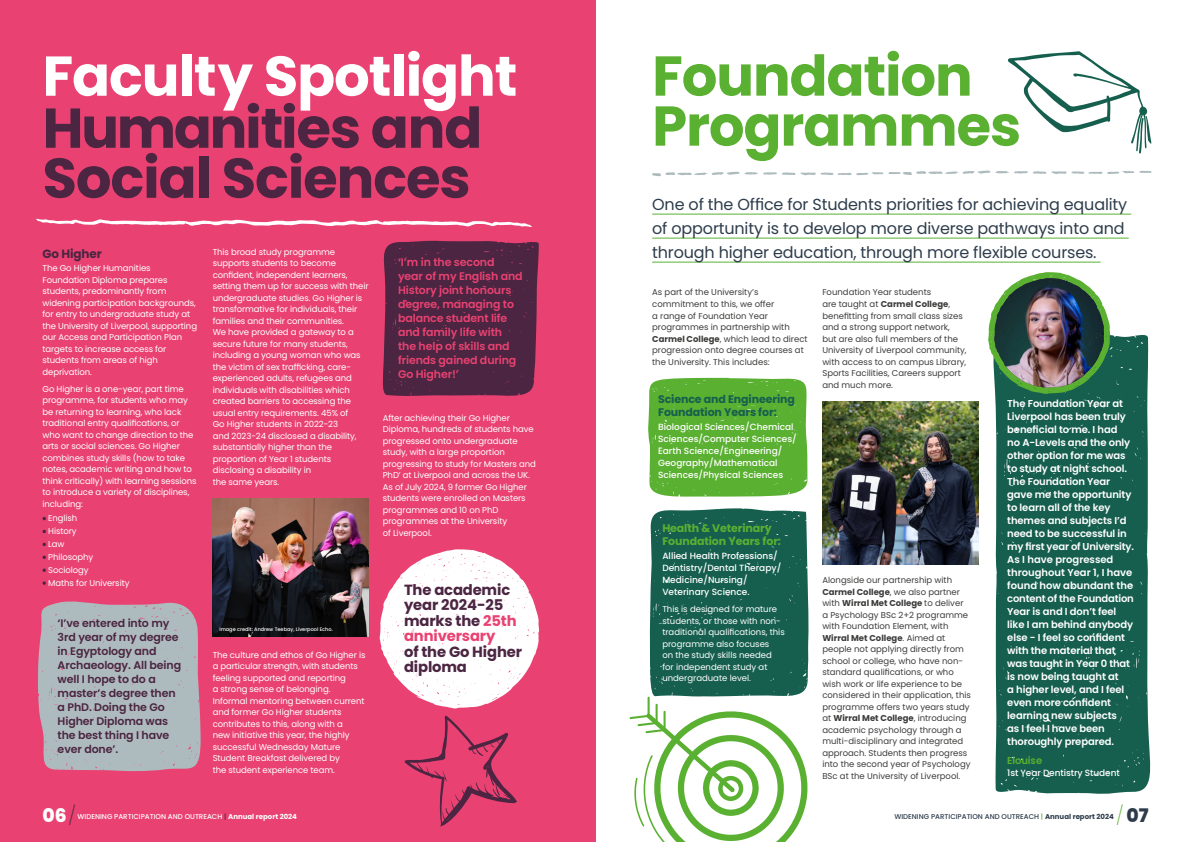
<style>
.page{position:relative;width:1191px;height:842px;background:#fff}
.page>*{position:absolute;margin:0;border:0;box-sizing:border-box;transform-origin:0 0}
.t1{font:700 56px/50px "Poppins";letter-spacing:-.02em;color:#4b2541}
.t2{font:700 56px/50px "Poppins";letter-spacing:-.02em;color:#5ab031}
.t3{font:700 56px "Poppins";letter-spacing:-.02em;color:#fff}
.t4{font:800 18.7px "Poppins";color:#2d3c4b}
.t5{font:800 18.7px "Poppins";color:#fff}
.t6{font:16px/24px "Poppins";letter-spacing:-.01em;color:#2d3c4b}
.t7{font:700 14.7px/15.4px "Poppins";letter-spacing:-.01em;color:#4b2541}
.t8{font:700 12px "Poppins";letter-spacing:-.01em;color:#4b2541}
.t9{font:600 11px/14px "Poppins";letter-spacing:-.01em;color:#4b2541}
.t10{font:600 11px/14px "Poppins";letter-spacing:-.01em;color:#e94272}
.t11{font:700 11px/13px "Poppins";letter-spacing:-.01em;color:#165f4f}
.t12{font:700 11px/13px "Poppins";letter-spacing:-.01em;color:#5ab031}
.t13{font:600 10px/13px "Poppins";letter-spacing:-.01em;color:#fff}
.t14{font:600 10px "Poppins";letter-spacing:-.01em;color:#5ab031}
.t15{font:500 9px/12px "Poppins";color:#fff}
.t16{font:8.5px/11.5px "Poppins";letter-spacing:-.01em;color:#fff}
.t17{font:8.5px/11.5px "Poppins";color:#3c3c3b}
.t18{font:500 7px "Poppins";color:#2d3c4b}
.t19{font:500 7px "Poppins";color:#fff}
.t20{font:500 5px "Poppins";color:#fff}
.s1{font-weight:200;color:#4b2541}
.s2{color:#4b2541}
.s3{font-weight:700}
.s4{color:#e94272}
.s5{color:#5ab031}
.s6{font-weight:200;color:#5ab031}
</style>
<div class="page">
<hr style="left:652px;top:214px;width:479px;height:1px;background:#5ab031">
<hr style="left:652px;top:238px;width:476px;height:1px;background:#5ab031">
<hr style="left:652px;top:262px;width:448px;height:1px;background:#5ab031">
<svg style="left:652px;top:171px;width:499px;height:5px"></svg>
<div style="left:0;top:0;width:595px;height:842px;background:#e94272"></div>
<svg style="left:36px;top:219px;width:496px;height:8px"></svg>
<svg style="left:43px;top:581px;width:3px;height:4px"></svg>
<svg style="left:380px;top:549px;width:159px;height:159px"></svg>
<svg style="left:38px;top:601px;width:163px;height:171px;background:#b1b2b8"></svg>
<svg style="left:382px;top:240px;width:157px;height:156px;background:#532643"></svg>
<div style="left:995px;top:333px;width:156px;height:461px;background:#165f4f"></div>
<img style="left:988px;top:272px;width:122px;height:122px">
<img style="left:995px;top:278px;width:53px;height:50px">
<img style="left:822px;top:401px;width:156px;height:163px">
<img style="left:213px;top:499px;width:156px;height:138px">
<div style="left:648px;top:378px;width:160px;height:119px;background:#5ab031"></div>
<div style="left:649px;top:508px;width:160px;height:189px;background:#165f4f"></div>
<svg style="left:1008px;top:51px;width:143px;height:103px"></svg>
<svg style="left:404px;top:715px;width:113px;height:111px"></svg>
<hr style="left:647px;top:697px;width:2px;height:20px;background:#5ab031">
<hr style="left:655px;top:704px;width:2px;height:20px;background:#5ab031">
<svg style="left:629px;top:710px;width:179px;height:132px"></svg>
<h1 class="t3" style="left:43px;top:44px;width:476px">Faculty Spotlight</h1>
<h1 class="t1" style="left:43px;top:103px;width:441px">Humanities and<br>Social Sciences</h1>
<h3 class="t8" style="left:43px;top:247px;width:61px">Go Higher</h3>
<p class="t16" style="left:43px;top:263px;width:156px">The Go Higher Humanities<br>Foundation Diploma prepares students, predominantly from widening participation backgrounds, for entry to undergraduate study at the University of Liverpool, supporting our Access and Participation Plan targets to increase access for students from areas of high deprivation.</p>
<p class="t16" style="left:43px;top:383px;width:156px">Go Higher is a one-year, part time programme, for students who may be returning to learning, who lack traditional entry qualifications, or who want to change direction to the arts or social sciences. Go Higher combines study skills (how to take notes, academic writing and how to think critically) with learning sessions to introduce a variety of disciplines, including:</p>
<p class="t16" style="left:48px;top:512px;width:83px;line-height:12.9px">English<br>History<br>Law<br>Philosophy<br>Sociology<br>Maths for University</p>
<p class="t9" style="left:58px;top:616px;width:125px">‘I’ve entered into my<br>3rd year of my degree in Egyptology and<br>Archaeology. All being well I hope to do a master’s degree then a PhD. Doing the Go<br>Higher Diploma was the best thing I have ever done’.</p>
<p class="t16" style="left:213px;top:246px;width:157px">This broad study programme supports students to become confident, independent learners, setting them up for success with their undergraduate studies. Go Higher is transformative for individuals, their families and their communities.<br>We have provided a gateway to a secure future for many students, including a young woman who was the victim of sex trafficking, care&shy;experienced adults, refugees and individuals with disabilities which created barriers to accessing the usual entry requirements. 45% of<br>Go Higher students in 2022-23<br>and 2023-24 disclosed a disability, substantially higher than the proportion of Year 1 students disclosing a disability in<br>the same years.</p>
<p class="t20" style="left:219px;top:626px;width:115px">Image credit: Andrew Teebay, Liverpool Echo.</p>
<p class="t16" style="left:213px;top:649px;width:154px">The culture and ethos of Go Higher is a particular strength, with students feeling supported and reporting<br>a strong sense of belonging.<br>Informal mentoring between current and former Go Higher students contributes to this, along with a<br>new initiative this year, the highly successful Wednesday Mature<br>Student Breakfast delivered by<br>the student experience team.</p>
<h2 class="t5" style="left:43px;top:804px;width:35px">06 <span class="s1">/</span></h2>
<p class="t19" style="left:78px;top:813px;width:221px">WIDENING PARTICIPATION AND OUTREACH <span class="s2">|</span> <span class="s3">Annual report 2024</span></p>
<p class="t10" style="left:398px;top:255px;width:126px">‘I’m in the second<br>year of my English and<br>History joint honours degree, managing to balance student life and family life with the help of skills and friends gained during<br>Go Higher!’</p>
<p class="t16" style="left:383px;top:412px;width:154px">After achieving their Go Higher<br>Diploma, hundreds of students have progressed onto undergraduate study, with a large proportion progressing to study for Masters and<br>PhD’ at Liverpool and across the UK.<br>As of July 2024, 9 former Go Higher students were enrolled on Masters programmes and 10 on PhD programmes at the University<br>of Liverpool.</p>
<h3 class="t7" style="left:404px;top:582px;width:114px">The academic year 2024-25 marks the <span class="s4">25th anniversary</span></h3>
<h3 class="t7" style="left:404px;top:644px;width:119px">of the Go Higher diploma</h3>
<h1 class="t2" style="left:652px;top:51px;width:370px">Foundation<br>Programmes</h1>
<h3 class="t6" style="left:652px;top:193px;width:476px">One of the Office for Students priorities for achieving equality of opportunity is to develop more diverse pathways into and through higher education, through more flexible courses.</h3>
<p class="t17" style="left:652px;top:287px;width:157px">As part of the University’s commitment to this, we offer<br>a range of Foundation Year programmes in partnership with<br><span class="s3">Carmel College</span>, which lead to direct progression onto degree courses at the University. This includes:</p>
<p class="t17" style="left:822px;top:287px;width:146px">Foundation Year students<br>are taught at <span class="s3">Carmel College</span>, benefitting from small class sizes and a strong support network,<br>but are also full members of the<br>University of Liverpool community, with access to on campus Library,<br>Sports Facilities, Careers support and much more.</p>
<p class="t11" style="left:658px;top:393px;width:138px">Science and Engineering<br>Foundation Years for:</p>
<p class="t15" style="left:658px;top:421px;width:140px">Biological Sciences/Chemical<br>Sciences/Computer Sciences/<br>Earth Science/Engineering/<br>Geography/Mathematical<br>Sciences/Physical Sciences</p>
<p class="t12" style="left:662px;top:522px;width:120px">Health &amp; Veterinary<br>Foundation Years for:</p>
<p class="t15" style="left:662px;top:550px;width:120px">Allied Health Professions/<br>Dentistry/Dental Therapy/<br>Medicine/Nursing/<br>Veterinary Science.</p>
<p class="t16" style="left:662px;top:603px;width:124px">This is designed for mature students, or those with non&shy;traditional qualifications, this programme also focuses<br>on the study skills needed for independent study at undergraduate level.</p>
<p class="t17" style="left:822px;top:575px;width:150px">Alongside our partnership with <span class="s3">Carmel College</span>, we also partner with <span class="s3">Wirral Met College</span> to deliver a Psychology BSc 2+2 programme with Foundation Element, with <span class="s3">Wirral Met College</span>. Aimed at people not applying directly from school or college, who have non&shy;standard qualifications, or who wish work or life experience to be considered in their application, this programme offers two years study at <span class="s3">Wirral Met College</span>, introducing academic psychology through a multi-disciplinary and integrated approach. Students then progress into the second year of Psychology BSc at the University of Liverpool.</p>
<p class="t13" style="left:1007px;top:397px;width:128px">The Foundation Year at<br>Liverpool has been truly beneficial to me. I had<br>no A-Levels and the only other option for me was to study at night school.<br>The Foundation Year gave me the opportunity to learn all of the key themes and subjects I’d need to be successful in my first year of University.<br>As I have progressed throughout Year 1, I have found how abundant the content of the Foundation<br>Year is and I don’t feel like I am behind anybody else - I feel so confident with the material that was taught in Year 0 that is now being taught at<br>a higher level, and I feel even more confident learning new subjects<br>as I feel I have been thoroughly prepared.</p>
<p class="t14" style="left:1007px;top:755px;width:36px">Elouise</p>
<p class="t15" style="left:1007px;top:767px;width:114px">1st Year Dentistry Student</p>
<p class="t18" style="left:894px;top:813px;width:221px">WIDENING PARTICIPATION AND OUTREACH <span class="s5">|</span> <span class="s3">Annual report 2024</span></p>
<h2 class="t4" style="left:1116px;top:804px;width:34px"><span class="s6">/</span>07</h2>
</div>
